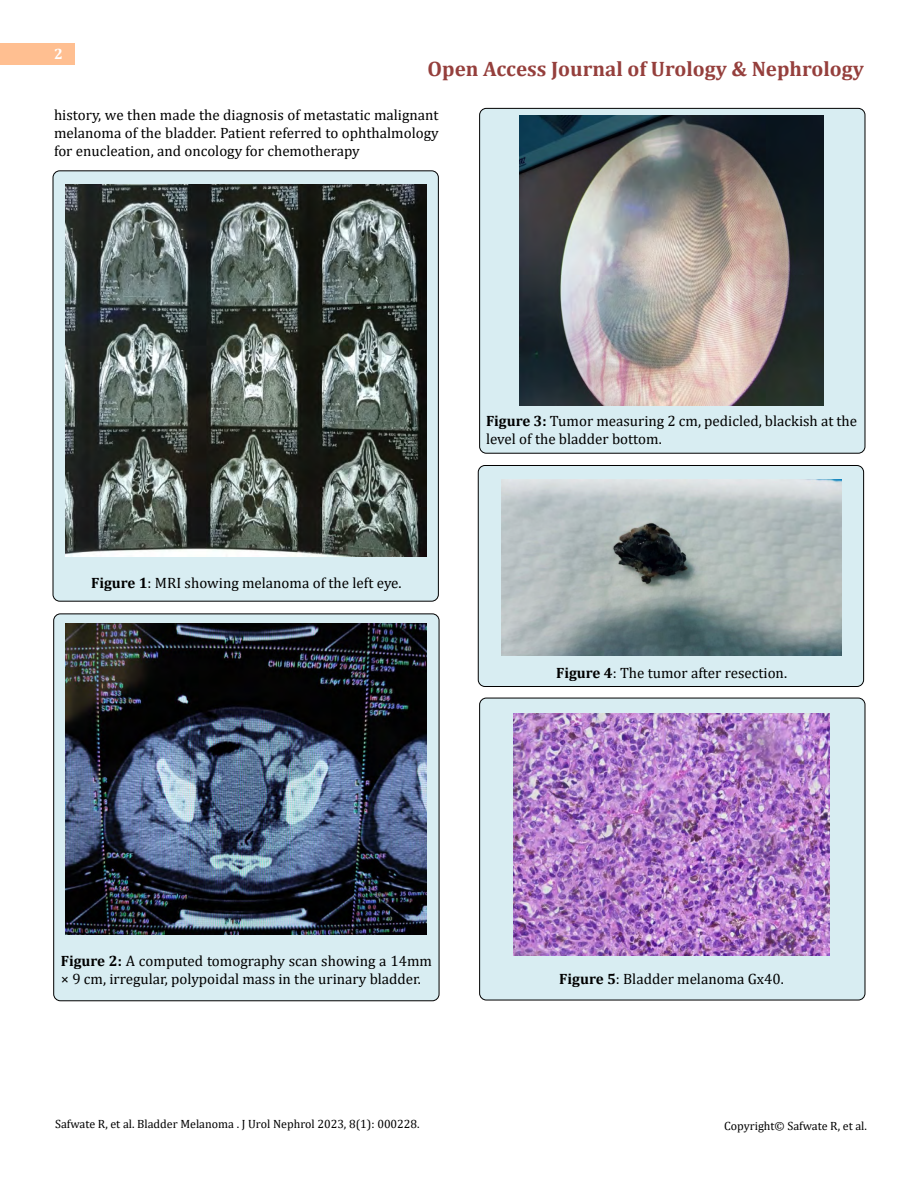
<style>
.page{position:relative;width:918px;height:1188px;background:#fff}
.page>*{position:absolute;margin:0;border:0;box-sizing:border-box;transform-origin:0 0}
.t1{font:700 21px "Cambria";color:#953f3c}
.t2{font:15px/18px "Cambria";color:#000}
.t3{font:700 15px "Cambria";color:#fff}
.t4{font:12px "Cambria";color:#000}
.s1{font-weight:700}
</style>
<div class="page">
<div style="left:0;top:43px;width:75px;height:21px;background:#ffbf91"></div>
<div style="left:480px;top:698px;width:385px;height:302px;background:#d8edf2;border-radius:7px"></div>
<div style="left:479px;top:698px;width:386px;height:302px;border:1px solid #000;border-radius:7px"></div>
<div style="left:478px;top:465px;width:386px;height:222px;background:#d8edf2;border-radius:7px"></div>
<div style="left:478px;top:465px;width:386px;height:222px;border:1px solid #000;border-radius:7px"></div>
<div style="left:480px;top:108px;width:385px;height:345px;background:#d8edf2;border-radius:7px"></div>
<div style="left:479px;top:108px;width:386px;height:346px;border:1px solid #000;border-radius:7px"></div>
<div style="left:54px;top:614px;width:385px;height:387px;background:#d8edf2;border-radius:7px"></div>
<div style="left:53px;top:614px;width:386px;height:387px;border:1px solid #000;border-radius:7px"></div>
<div style="left:53px;top:171px;width:385px;height:430px;background:#d8edf2;border-radius:7px"></div>
<img style="left:66px;top:185px;width:361px;height:372px">
<img style="left:66px;top:624px;width:361px;height:310px">
<img style="left:520px;top:115px;width:304px;height:290px">
<img style="left:502px;top:480px;width:339px;height:175px">
<img style="left:513px;top:714px;width:317px;height:241px">
<p class="t3" style="left:54px;top:44px;width:10px">2</p>
<h1 class="t1" style="left:428px;top:54px;width:438px">Open Access Journal of Urology &amp; Nephrology</h1>
<p class="t2" style="left:54px;top:105px;width:386px;text-align:justify">history, we then made the diagnosis of metastatic malignant melanoma of the bladder. Patient referred to ophthalmology for enucleation, and oncology for chemotherapy</p>
<p class="t2" style="left:91px;top:573px;width:312px"><span class="s1">Figure 1</span>: MRI showing melanoma of the left eye.</p>
<p class="t2" style="left:486px;top:411px;width:373px"><span class="s1">Figure 3:</span> Tumor measuring 2 cm, pedicled, blackish at the level of the bladder bottom.</p>
<p class="t2" style="left:556px;top:663px;width:232px"><span class="s1">Figure 4</span>: The tumor after resection.</p>
<p class="t2" style="left:61px;top:951px;width:373px"><span class="s1">Figure 2:</span> A computed tomography scan showing a 14mm × 9 cm, irregular, polypoidal mass in the urinary bladder.</p>
<p class="t2" style="left:559px;top:969px;width:226px"><span class="s1">Figure 5</span>: Bladder melanoma Gx40.</p>
<p class="t4" style="left:55px;top:1117px;width:366px">Safwate R, et al. Bladder Melanoma . J Urol Nephrol 2023, 8(1): 000228.</p>
<p class="t4" style="left:724px;top:1118px;width:144px">Copyright© Safwate R, et al.</p>
</div>
